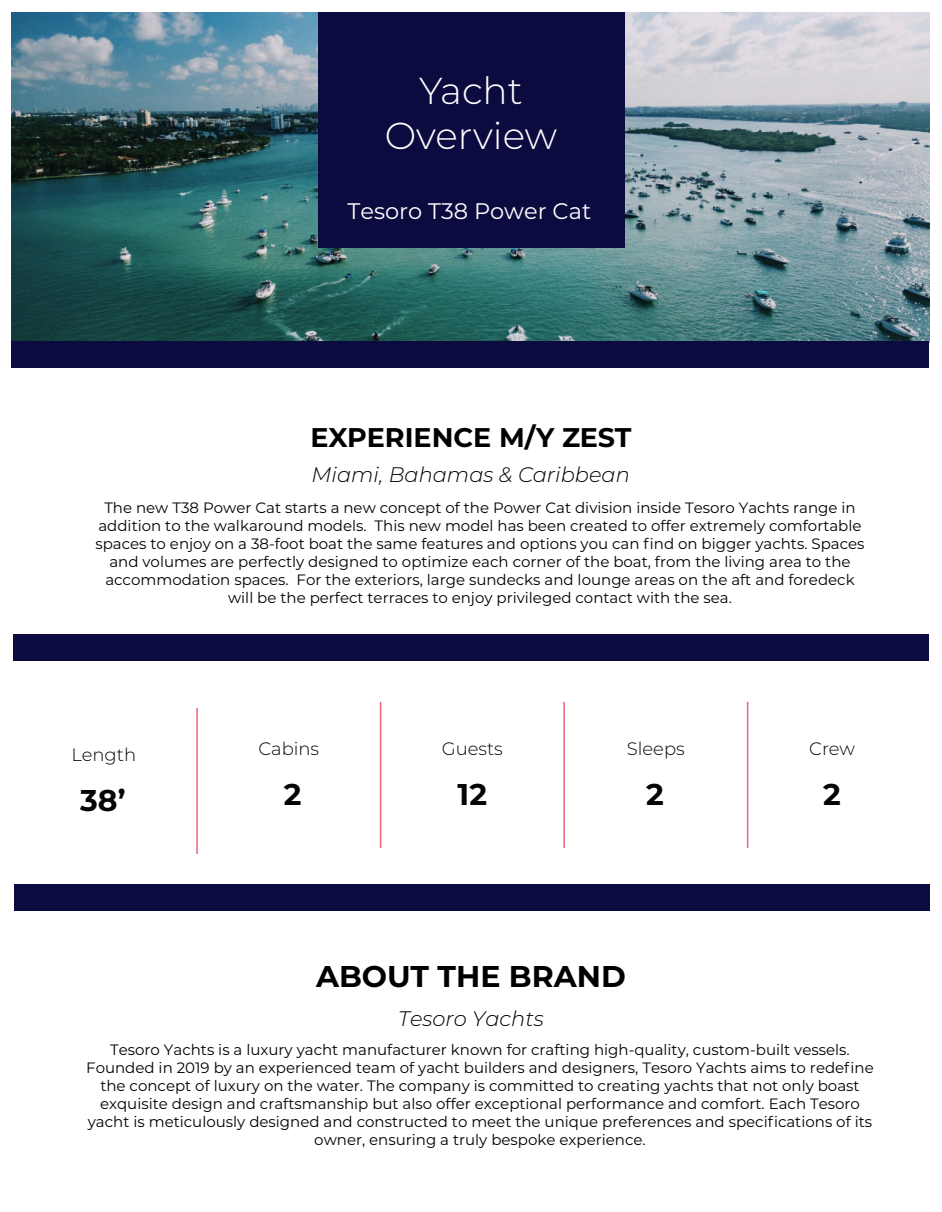
<style>
.page{position:relative;width:942px;height:1212px;background:#fff}
.page>*{position:absolute;margin:0;border:0;box-sizing:border-box;transform-origin:0 0}
.t1{font:300 37.5px/45px "Montserrat";color:#fff;text-align:center}
.t2{font:700 30px "Montserrat";color:#000}
.t3{font:700 30px "Montserrat";color:#050505}
.t4{font:700 27px "Montserrat";letter-spacing:-.005em;color:#000}
.t5{font:22.5px "Montserrat";color:#fff}
.t6{font:italic 300 21px "Montserrat";color:#000}
.t7{font:300 18px "Montserrat";color:#050505}
.t8{font:15px/18px "Montserrat";color:#000;text-align:center}
</style>
<div class="page">
<img style="left:11px;top:13px;width:918px;height:328px">
<div style="left:11px;top:341px;width:918px;height:27px;background:#0c0b40"></div>
<div style="left:319px;top:12px;width:306px;height:235px;background:#0c0b40"></div>
<div style="left:13px;top:634px;width:916px;height:27px;background:#0c0b40"></div>
<hr style="left:196px;top:708px;width:2px;height:146px;background:#ef6078">
<hr style="left:380px;top:702px;width:1px;height:146px;background:#ef6078">
<hr style="left:563px;top:702px;width:2px;height:146px;background:#ef6078">
<hr style="left:747px;top:702px;width:1px;height:146px;background:#ef6078">
<div style="left:14px;top:884px;width:916px;height:27px;background:#0c0b40"></div>
<h1 class="t1" style="left:385px;top:67px;width:174px">Yacht<br>Overview</h1>
<h3 class="t5" style="left:348px;top:196px;width:245px">Tesoro T38 Power Cat</h3>
<h3 class="t4" style="left:311px;top:418px;width:322px">EXPERIENCE M/Y ZEST</h3>
<h3 class="t6" style="left:312px;top:460px;width:320px">Miami, Bahamas &amp; Caribbean</h3>
<p class="t8" style="left:95px;top:498px;width:771px">The new T38 Power Cat starts a new concept of the Power Cat division inside Tesoro Yachts range in addition to the walkaround models. This new model has been created to offer extremely comfortable spaces to enjoy on a 38-foot boat the same features and options you can find on bigger yachts. Spaces and volumes are perfectly designed to optimize each corner of the boat, from the living area to the accommodation spaces. For the exteriors, large sundecks and lounge areas on the aft and foredeck will be the perfect terraces to enjoy privileged contact with the sea.</p>
<p class="t7" style="left:71px;top:742px;width:66px">Length</p>
<h2 class="t3" style="left:80px;top:778px;width:47px">38’</h2>
<p class="t7" style="left:258px;top:736px;width:62px">Cabins</p>
<p class="t7" style="left:627px;top:736px;width:59px">Sleeps</p>
<p class="t7" style="left:442px;top:736px;width:63px">Guests</p>
<h2 class="t3" style="left:458px;top:772px;width:31px">12</h2>
<h2 class="t3" style="left:284px;top:772px;width:19px">2</h2>
<h2 class="t3" style="left:646px;top:772px;width:19px">2</h2>
<p class="t7" style="left:809px;top:736px;width:47px">Crew</p>
<h2 class="t3" style="left:823px;top:772px;width:19px">2</h2>
<h2 class="t2" style="left:316px;top:955px;width:311px">ABOUT THE BRAND</h2>
<h3 class="t6" style="left:398px;top:1005px;width:147px">Tesoro Yachts</h3>
<p class="t8" style="left:86px;top:1040px;width:789px">Tesoro Yachts is a luxury yacht manufacturer known for crafting high-quality, custom-built vessels.<br>Founded in 2019 by an experienced team of yacht builders and designers, Tesoro Yachts aims to redefine the concept of luxury on the water. The company is committed to creating yachts that not only boast exquisite design and craftsmanship but also offer exceptional performance and comfort. Each Tesoro yacht is meticulously designed and constructed to meet the unique preferences and specifications of its owner, ensuring a truly bespoke experience.</p>
</div>
